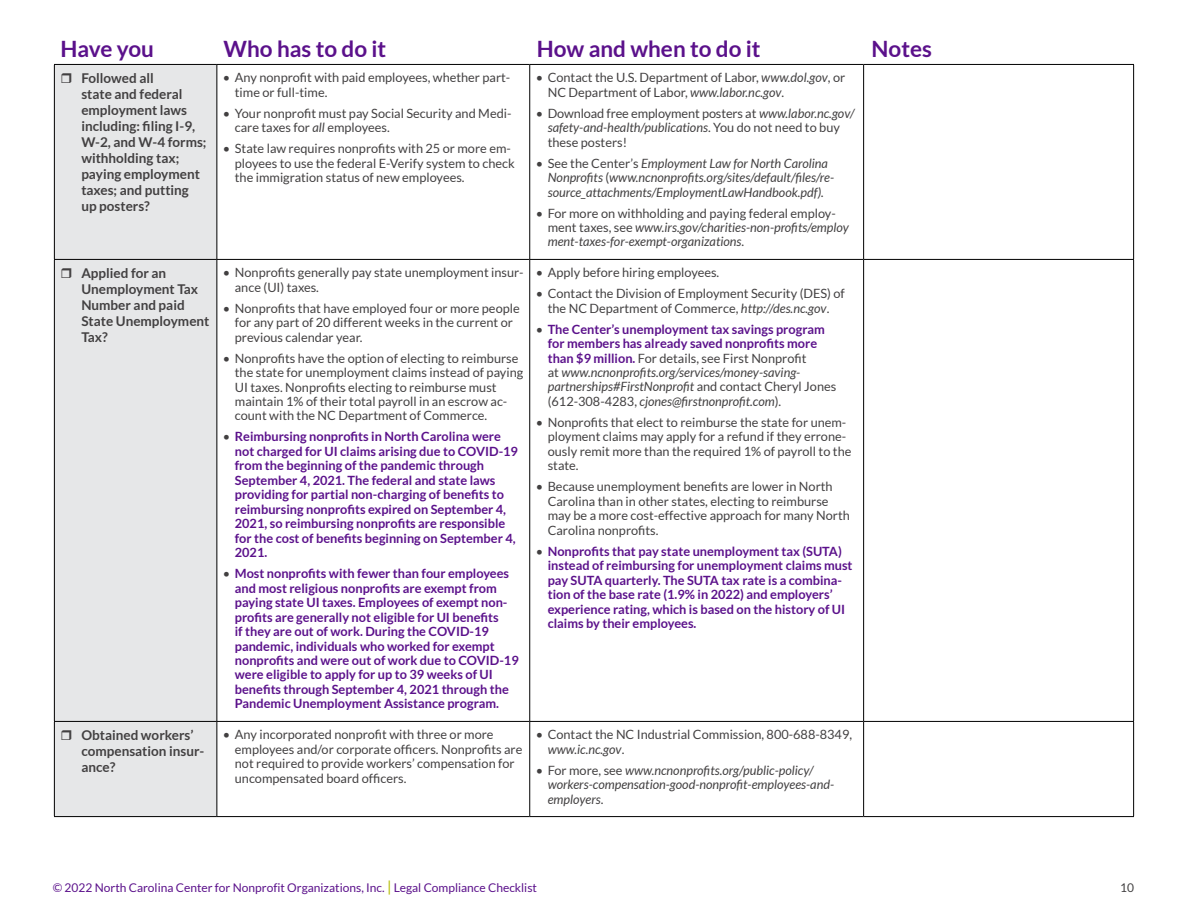
<style>
.page{position:relative;width:1188px;height:918px;background:#fff}
.page>*{position:absolute;margin:0;border:0;box-sizing:border-box;transform-origin:0 0}
.t1{font:700 22.5px "Lato";color:#5b118b}
.t2{font:700 13.5px/15.9px "Lato";color:#424041}
.t3{font:12.75px/14.4px "Lato";color:#424041}
.t4{font:700 12.75px/14.4px "Lato";color:#5b118b}
.t5{font:italic 12.75px/14.4px "Lato";color:#424041}
.t6{font:12px "Lato";color:#5b118b}
.t7{font:12px "Lato";color:#424041}
.s1{font-style:italic}
.s2{font-style:normal}
.s3{font-weight:400;color:#424041}
.s4{font-weight:700;font-style:normal;color:#5b118b}
.s5{font-size:15px;color:#b3bc00}
</style>
<div class="page">
<div style="left:55px;top:65px;width:161px;height:751px;background:#e6e7e8"></div>
<hr style="left:54px;top:65px;width:1px;height:194px;background:#000">
<hr style="left:54px;top:260px;width:1px;height:461px;background:#000">
<hr style="left:54px;top:722px;width:1px;height:94px;background:#000">
<hr style="left:54px;top:64px;width:163px;height:1px;background:#000">
<hr style="left:217px;top:64px;width:313px;height:1px;background:#000">
<hr style="left:216px;top:65px;width:1px;height:194px;background:#000">
<hr style="left:530px;top:64px;width:334px;height:1px;background:#000">
<hr style="left:529px;top:65px;width:1px;height:194px;background:#000">
<hr style="left:864px;top:64px;width:270px;height:1px;background:#000">
<hr style="left:863px;top:65px;width:1px;height:194px;background:#000">
<hr style="left:1133px;top:65px;width:1px;height:194px;background:#000">
<hr style="left:54px;top:259px;width:163px;height:1px;background:#000">
<hr style="left:217px;top:259px;width:313px;height:1px;background:#000">
<hr style="left:216px;top:260px;width:1px;height:461px;background:#000">
<hr style="left:530px;top:259px;width:334px;height:1px;background:#000">
<hr style="left:529px;top:260px;width:1px;height:461px;background:#000">
<hr style="left:864px;top:259px;width:270px;height:1px;background:#000">
<hr style="left:863px;top:260px;width:1px;height:461px;background:#000">
<hr style="left:1133px;top:260px;width:1px;height:461px;background:#000">
<hr style="left:54px;top:721px;width:163px;height:1px;background:#000">
<hr style="left:217px;top:721px;width:313px;height:1px;background:#000">
<hr style="left:216px;top:722px;width:1px;height:94px;background:#000">
<hr style="left:530px;top:721px;width:334px;height:1px;background:#000">
<hr style="left:529px;top:722px;width:1px;height:94px;background:#000">
<hr style="left:864px;top:721px;width:270px;height:1px;background:#000">
<hr style="left:863px;top:722px;width:1px;height:94px;background:#000">
<hr style="left:1133px;top:722px;width:1px;height:94px;background:#000">
<hr style="left:54px;top:816px;width:163px;height:1px;background:#000">
<hr style="left:217px;top:816px;width:313px;height:1px;background:#000">
<hr style="left:530px;top:816px;width:334px;height:1px;background:#000">
<hr style="left:864px;top:816px;width:270px;height:1px;background:#000">
<svg style="left:62px;top:73px;width:24px;height:11px"></svg>
<svg style="left:62px;top:268px;width:24px;height:11px"></svg>
<svg style="left:62px;top:730px;width:24px;height:11px"></svg>
<h1 class="t1" style="left:60px;top:36px;width:95px">Have you</h1>
<h1 class="t1" style="left:224px;top:36px;width:164px">Who has to do it</h1>
<h1 class="t1" style="left:537px;top:36px;width:225px">How and when to do it</h1>
<h1 class="t1" style="left:872px;top:36px;width:62px">Notes</h1>
<p class="t2" style="left:81px;top:70px;width:127px">Followed all<br>state and federal employment laws including: filing I-9,<br>W-2, and W-4 forms; withholding tax; paying employment taxes; and putting up posters?</p>
<p class="t3" style="left:235px;top:70px;width:277px;text-indent:-12px">• Any nonprofit with paid employees, whether part&shy;time or full-time.</p>
<p class="t3" style="left:548px;top:70px;width:299px;text-indent:-12px">• Contact the U.S. Department of Labor, <span class="s1">www.dol.gov</span>, or<br>NC Department of Labor, <span class="s1">www.labor.nc.gov</span>.</p>
<p class="t3" style="left:548px;top:106px;width:308px;text-indent:-12px">• Download free employment posters at <span class="s1">www.labor.nc.gov/ safety-and-health/publications</span>. You do not need to buy these posters!</p>
<p class="t5" style="left:548px;top:156px;width:288px;text-indent:-12px"><span class="s2">• See the Center’s</span> Employment Law for North Carolina<br>Nonprofits <span class="s2">(</span>www.ncnonprofits.org/sites/default/files/re&shy;source_attachments/EmploymentLawHandbook.pdf).</p>
<p class="t5" style="left:548px;top:206px;width:303px;text-indent:-12px"><span class="s2">• For more on withholding and paying federal employ&shy;ment taxes, see</span> www.irs.gov/charities-non-profits/employ ment-taxes-for-exempt-organizations<span class="s2">.</span></p>
<p class="t3" style="left:235px;top:106px;width:278px;text-indent:-12px">• Your nonprofit must pay Social Security and Medi&shy;care taxes for <span class="s1">all</span> employees.</p>
<p class="t3" style="left:235px;top:141px;width:281px;text-indent:-12px">• State law requires nonprofits with 25 or more em&shy;ployees to use the federal E-Verify system to check the immigration status of new employees.</p>
<p class="t2" style="left:81px;top:265px;width:130px">Applied for an<br>Unemployment Tax<br>Number and paid<br>State Unemployment<br>Tax?</p>
<p class="t3" style="left:235px;top:265px;width:290px;text-indent:-12px">• Nonprofits generally pay state unemployment insur&shy;ance (UI) taxes.</p>
<p class="t3" style="left:235px;top:301px;width:286px;text-indent:-12px">• Nonprofits that have employed four or more people for any part of 20 different weeks in the current or previous calendar year.</p>
<p class="t3" style="left:235px;top:351px;width:290px;text-indent:-12px">• Nonprofits have the option of electing to reimburse the state for unemployment claims instead of paying UI taxes. Nonprofits electing to reimburse must maintain 1% of their total payroll in an escrow ac&shy;count with the NC Department of Commerce.</p>
<p class="t4" style="left:235px;top:429px;width:285px;text-indent:-12px"><span class="s3">•</span> Reimbursing nonprofits in North Carolina were not charged for UI claims arising due to COVID-19 from the beginning of the pandemic through September 4, 2021. The federal and state laws providing for partial non-charging of benefits to reimbursing nonprofits expired on September 4, 2021, so reimbursing nonprofits are responsible for the cost of benefits beginning on September 4, 2021.</p>
<p class="t4" style="left:235px;top:566px;width:285px;text-indent:-12px"><span class="s3">•</span> Most nonprofits with fewer than four employees and most religious nonprofits are exempt from paying state UI taxes. Employees of exempt non&shy;profits are generally not eligible for UI benefits<br>if they are out of work. During the COVID-19 pandemic, individuals who worked for exempt nonprofits and were out of work due to COVID-19 were eligible to apply for up to 39 weeks of UI benefits through September 4, 2021 through the Pandemic Unemployment Assistance program.</p>
<p class="t3" style="left:536px;top:265px;width:185px">• Apply before hiring employees.</p>
<p class="t3" style="left:536px;top:286px;width:311px;text-align:center">• Contact the Division of Employment Security (DES) of the NC Department of Commerce, <span class="s1">http://des.nc.gov</span>.</p>
<p class="t5" style="left:548px;top:322px;width:290px;text-indent:-12px"><span class="s2">•</span> <span class="s4">The Center’s unemployment tax savings program for members has already saved nonprofits more than $9 million.</span> <span class="s2">For details, see First Nonprofit<br>at</span> www.ncnonprofits.org/services/money-saving&shy;partnerships#FirstNonprofit <span class="s2">and contact Cheryl Jones (612-308-4283,</span> cjones@firstnonprofit.com<span class="s2">).</span></p>
<p class="t3" style="left:548px;top:415px;width:305px;text-indent:-12px">• Nonprofits that elect to reimburse the state for unem&shy;ployment claims may apply for a refund if they errone&shy;ously remit more than the required 1% of payroll to the state.</p>
<p class="t3" style="left:548px;top:479px;width:304px;text-indent:-12px">• Because unemployment benefits are lower in North Carolina than in other states, electing to reimburse may be a more cost-effective approach for many North Carolina nonprofits.</p>
<p class="t4" style="left:548px;top:544px;width:306px;text-indent:-12px"><span class="s3">•</span> Nonprofits that pay state unemployment tax (SUTA) instead of reimbursing for unemployment claims must pay SUTA quarterly. The SUTA tax rate is a combina&shy;tion of the base rate (1.9% in 2022) and employers’ experience rating, which is based on the history of UI claims by their employees.</p>
<p class="t2" style="left:81px;top:727px;width:125px">Obtained workers’ compensation insur&shy;ance?</p>
<p class="t3" style="left:235px;top:727px;width:289px;text-indent:-12px">• Any incorporated nonprofit with three or more employees and/or corporate officers. Nonprofits are not required to provide workers’ compensation for uncompensated board officers.</p>
<p class="t3" style="left:548px;top:727px;width:306px;text-indent:-12px">• Contact the NC Industrial Commission, 800-688-8349, <span class="s1">www.ic.nc.gov</span>.</p>
<p class="t5" style="left:548px;top:763px;width:288px;text-indent:-12px"><span class="s2">• For more, see</span> www.ncnonprofits.org/public-policy/ workers-compensation-good-nonprofit-employees-and&shy;employers<span class="s2">.</span></p>
<p class="t6" style="left:53px;top:881px;width:486px">© 2022 North Carolina Center for Nonprofit Organizations, Inc. <span class="s5">|</span> Legal Compliance Checklist</p>
<p class="t7" style="left:1120px;top:881px;width:15px">10</p>
</div>
